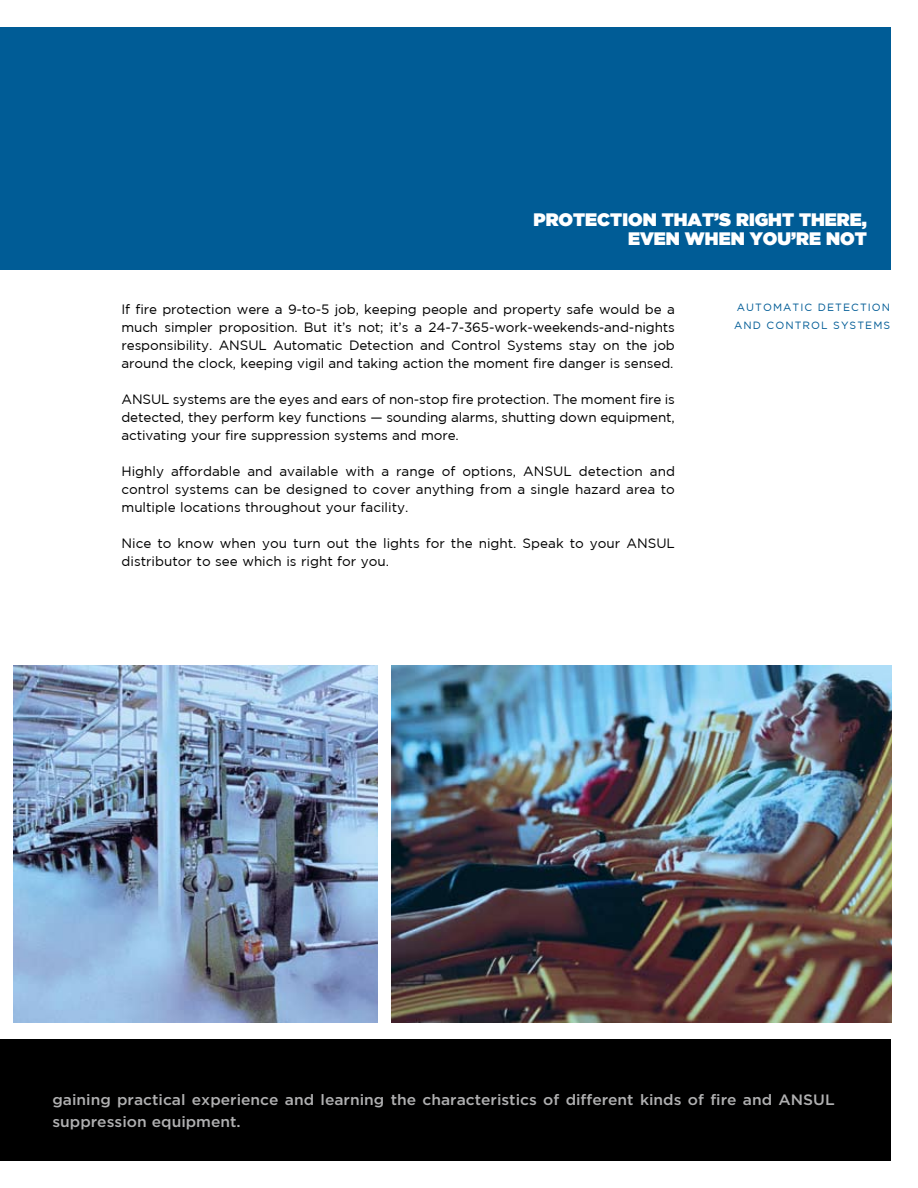
<style>
.page{position:relative;width:918px;height:1188px;background:#fff}
.page>*{position:absolute;margin:0;border:0;box-sizing:border-box;transform-origin:0 0}
.t1{font:900 18px/19.5px "Gotham";color:#fff;text-align:right}
.t2{font:500 15px/22.5px "Gotham";color:#b0b0b1;scale:1.04 1}
.t3{font:13.5px/18px "Gotham";color:#000;text-align:justify}
.t4{font:10.5px/18px "Gotham";letter-spacing:.1em;color:#005c96}
</style>
<div class="page">
<img style="left:392px;top:666px;width:499px;height:357px">
<img style="left:14px;top:666px;width:364px;height:357px">
<div style="left:0;top:27px;width:891px;height:243px;background:#005c96"></div>
<div style="left:0;top:1040px;width:891px;height:121px;background:#000"></div>
<h1 class="t1" style="left:534px;top:209px;width:335px">PROTECTION THAT’S RIGHT THERE,<br>EVEN WHEN YOU’RE NOT</h1>
<p class="t3" style="left:122px;top:300px;width:555px">If fire protection were a 9-to-5 job, keeping people and property safe would be a much simpler proposition. But it’s not; it’s a 24-7-365-work-weekends-and-nights responsibility. ANSUL Automatic Detection and Control Systems stay on the job around the clock, keeping vigil and taking action the moment fire danger is sensed.</p>
<p class="t3" style="left:122px;top:390px;width:555px">ANSUL systems are the eyes and ears of non-stop fire protection. The moment fire is detected, they perform key functions — sounding alarms, shutting down equipment, activating your fire suppression systems and more.</p>
<p class="t3" style="left:122px;top:462px;width:555px">Highly affordable and available with a range of options, ANSUL detection and control systems can be designed to cover anything from a single hazard area to multiple locations throughout your facility.</p>
<p class="t3" style="left:122px;top:534px;width:555px">Nice to know when you turn out the lights for the night. Speak to your ANSUL distributor to see which is right for you.</p>
<p class="t4" style="left:734px;top:298px;width:158px">AUTOMATIC DETECTION<br>AND CONTROL SYSTEMS</p>
<p class="t2" style="left:52px;top:1088px;width:754px">gaining practical experience and learning the characteristics of different kinds of fire and ANSUL suppression equipment.</p>
</div>
